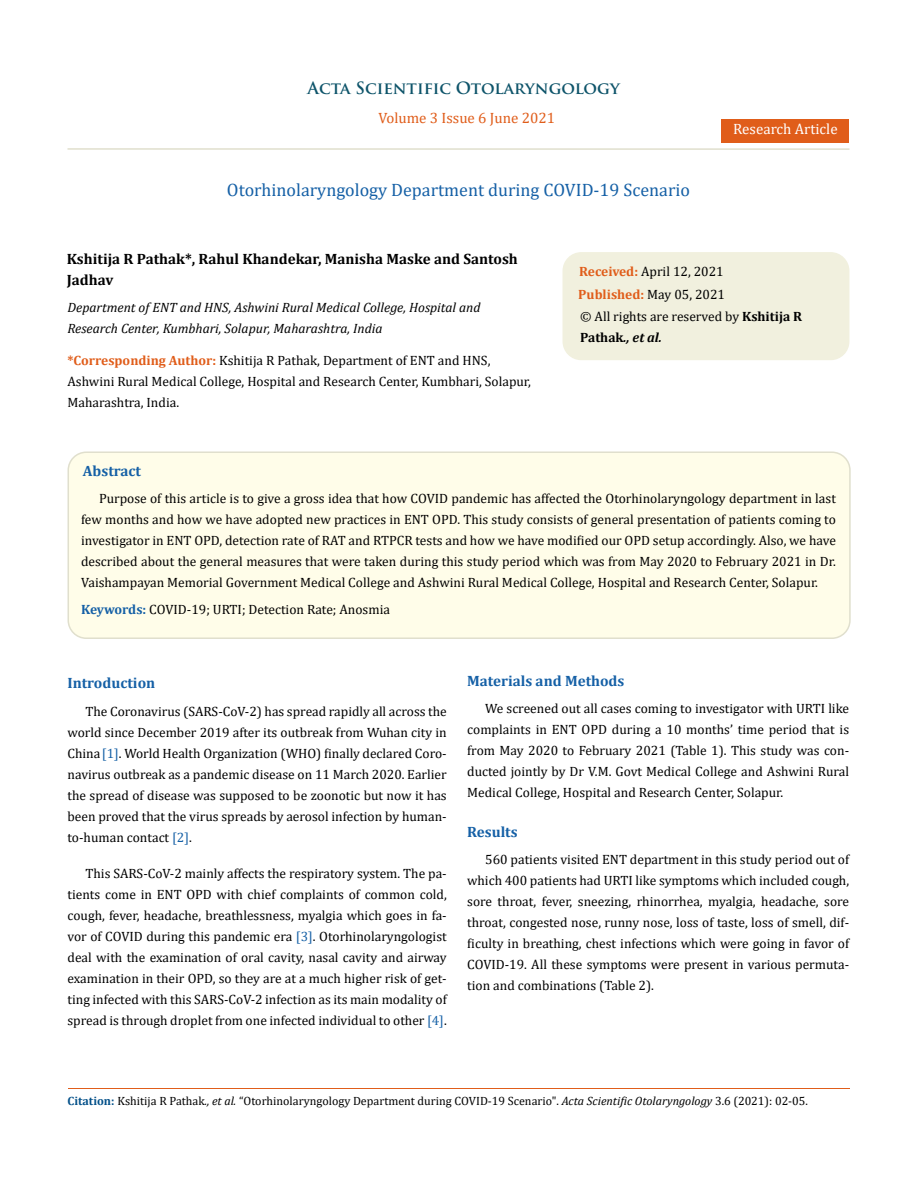
<style>
.page{position:relative;width:917px;height:1188px;background:#fff}
.page>*{position:absolute;margin:0;border:0;box-sizing:border-box;transform-origin:0 0}
.t1{font:18px "Cambria";color:#1560a6}
.t2{font:700 16.5px "Trajan Pro";color:#0e546a}
.t3{font:700 15px/21px "Cambria";color:#000}
.t4{font:700 15px "Cambria";color:#1560a6}
.t5{font:15px "Cambria";color:#e05d1a}
.t6{font:15px "Cambria";color:#fff}
.t7{font:13.5px/21px "Cambria";color:#000;text-align:justify}
.t8{font:italic 13.5px/21px "Cambria";color:#000}
.t9{font:12px "Cambria";color:#000}
.s1{font-weight:700;color:#e05d1a}
.s2{font-weight:700}
.s3{font-weight:700;font-style:italic}
.s4{font-weight:700;color:#1560a6}
.s5{color:#1560a6}
.s6{font-weight:700;color:#035089}
.s7{font-style:italic}
</style>
<div class="page">
<div style="left:721px;top:119px;width:128px;height:23px;background:#e05d1a"></div>
<div style="left:563px;top:253px;width:285px;height:106px;background:#f1f0de;border-radius:18px"></div>
<div style="left:562px;top:252px;width:287px;height:108px;border:2px solid #f1f0de;border-radius:18px"></div>
<div style="left:68px;top:452px;width:781px;height:186px;background:#fffde9;border-radius:18px"></div>
<div style="left:67px;top:452px;width:783px;height:187px;border:2px solid #e0dfcd;border-radius:18px"></div>
<hr style="left:68px;top:1088px;width:781px;height:1px;background:#e05d1a">
<hr style="left:67px;top:148px;width:782px;height:2px;background:#e0dfcd">
<p class="t2" style="left:307px;top:77px;width:314px">Acta Scientific Otolaryngology</p>
<p class="t5" style="left:378px;top:109px;width:178px">Volume 3 Issue 6 June 2021</p>
<h1 class="t1" style="left:227px;top:180px;width:464px">Otorhinolaryngology Department during COVID-19 Scenario</h1>
<p class="t6" style="left:733px;top:120px;width:106px">Research Article</p>
<p class="t3" style="left:67px;top:248px;width:452px">Kshitija R Pathak*, Rahul Khandekar, Manisha Maske and Santosh<br>Jadhav</p>
<p class="t8" style="left:67px;top:297px;width:414px">Department of ENT and HNS, Ashwini Rural Medical College, Hospital and<br>Research Center, Kumbhari, Solapur, Maharashtra, India</p>
<p class="t7" style="left:67px;top:350px;width:465px;text-align:left"><span class="s1">*Corresponding Author:</span> Kshitija R Pathak, Department of ENT and HNS,<br>Ashwini Rural Medical College, Hospital and Research Center, Kumbhari, Solapur,<br>Maharashtra, India.</p>
<p class="t7" style="left:578px;top:260px;width:148px;line-height:23px"><span class="s1">Received:</span> April 12, 2021<br><span class="s1">Published:</span> May 05, 2021</p>
<p class="t7" style="left:580px;top:305px;width:223px">© All rights are reserved by <span class="s2">Kshitija R<br>Pathak</span><span class="s3">., et al.</span></p>
<p class="t4" style="left:83px;top:460px;width:60px">Abstract</p>
<p class="t7" style="left:81px;top:487px;width:756px;text-indent:18px">Purpose of this article is to give a gross idea that how COVID pandemic has affected the Otorhinolaryngology department in last few months and how we have adopted new practices in ENT OPD. This study consists of general presentation of patients coming to investigator in ENT OPD, detection rate of RAT and RTPCR tests and how we have modified our OPD setup accordingly. Also, we have described about the general measures that were taken during this study period which was from May 2020 to February 2021 in Dr.<br>Vaishampayan Memorial Government Medical College and Ashwini Rural Medical College, Hospital and Research Center, Solapur.</p>
<p class="t7" style="left:81px;top:598px;width:310px"><span class="s4">Keywords:</span> COVID-19; URTI; Detection Rate; Anosmia</p>
<p class="t4" style="left:67px;top:672px;width:89px">Introduction</p>
<p class="t7" style="left:67px;top:701px;width:381px;text-indent:18px">The Coronavirus (SARS-CoV-2) has spread rapidly all across the world since December 2019 after its outbreak from Wuhan city in China<span class="s5">[1]</span>. World Health Organization (WHO) finally declared Coro&shy;navirus outbreak as a pandemic disease on 11 March 2020. Earlier the spread of disease was supposed to be zoonotic but now it has been proved that the virus spreads by aerosol infection by human&shy;to-human contact <span class="s5">[2]</span>.</p>
<p class="t7" style="left:67px;top:863px;width:381px;text-indent:18px">This SARS-CoV-2 mainly affects the respiratory system. The pa&shy;tients come in ENT OPD with chief complaints of common cold, cough, fever, headache, breathlessness, myalgia which goes in fa&shy;vor of COVID during this pandemic era <span class="s5">[3]</span>. Otorhinolaryngologist deal with the examination of oral cavity, nasal cavity and airway examination in their OPD, so they are at a much higher risk of get&shy;ting infected with this SARS-CoV-2 infection as its main modality of spread is through droplet from one infected individual to other <span class="s5">[4]</span>.</p>
<p class="t4" style="left:467px;top:671px;width:159px">Materials and Methods</p>
<p class="t7" style="left:467px;top:698px;width:383px;text-indent:18px">We screened out all cases coming to investigator with URTI like complaints in ENT OPD during a 10 months’ time period that is from May 2020 to February 2021 (Table 1). This study was con&shy;ducted jointly by Dr V.M. Govt Medical College and Ashwini Rural Medical College, Hospital and Research Center, Solapur.</p>
<p class="t4" style="left:467px;top:821px;width:52px">Results</p>
<p class="t7" style="left:467px;top:849px;width:383px;text-indent:18px">560 patients visited ENT department in this study period out of which 400 patients had URTI like symptoms which included cough, sore throat, fever, sneezing, rhinorrhea, myalgia, headache, sore throat, congested nose, runny nose, loss of taste, loss of smell, dif&shy;ficulty in breathing, chest infections which were going in favor of COVID-19. All these symptoms were present in various permuta&shy;tion and combinations (Table 2).</p>
<p class="t9" style="left:68px;top:1094px;width:742px"><span class="s6">Citation:</span> Kshitija R Pathak<span class="s7">., et al.</span> “Otorhinolaryngology Department during COVID-19 Scenario". <span class="s7">Acta Scientific Otolaryngology</span> 3.6 (2021): 02-05.</p>
</div>
